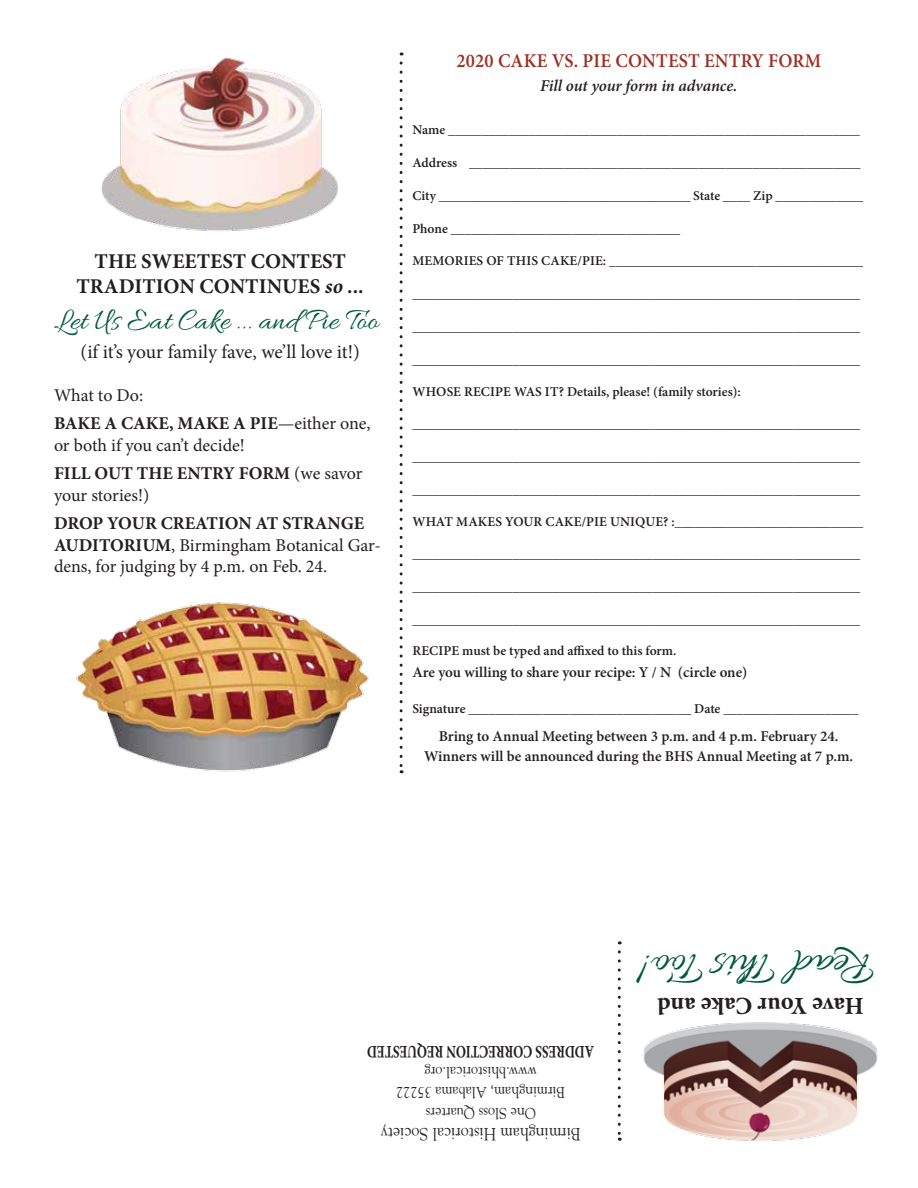
<style>
.page{position:relative;width:918px;height:1188px;background:#fff}
.page>*{position:absolute;margin:0;border:0;box-sizing:border-box;transform-origin:0 0}
.t1{font:46.95px "Allura";color:#00593e}
.t2{font:31.5px "Allura";color:#00593e}
.t3{font:700 24.45px "Minion Pro";letter-spacing:-.005em;color:#231f20}
.t4{font:700 21px/25.2px "Minion Pro";color:#231f20;text-align:center}
.t5{font:19.5px "Minion Pro";letter-spacing:-.01em;color:#231f20}
.t6{font:600 19.5px "Minion Pro";letter-spacing:.01em;color:#9d2e22;scale:.95 1}
.t7{font:18px/28.3px "Minion Pro";color:#231f20}
.t8{font:17.7px "Goudy";color:#231f20;scale:.9 1}
.t9{font:700 17.7px "Minion Pro";color:#231f20;scale:.75 1}
.t10{font:italic 600 16.5px "Minion Pro";letter-spacing:-.005em;color:#231f20}
.t11{font:15.6px/20.5px "Goudy";color:#231f20;text-align:center;scale:.9 1}
.t12{font:600 15px/19.8px "Minion Pro";color:#231f20;text-align:center}
.t13{font:600 13.5px "Minion Pro";color:#231f20}
.s1{font-style:italic}
.s2{font-weight:700}
</style>
<div class="page">
<svg style="left:400px;top:63px;width:3px;height:710px"></svg>
<img style="left:76px;top:602px;width:293px;height:170px">
<img style="left:101px;top:57px;width:237px;height:174px">
<img style="left:643px;top:1022px;width:235px;height:119px">
<svg style="left:618px;top:952px;width:3px;height:189px"></svg>
<h3 class="t4" style="left:76px;top:248px;width:289px">THE SWEETEST CONTEST<br>TRADITION CONTINUES <span class="s1">so ...</span></h3>
<h2 class="t2" style="left:54px;top:302px;width:326px">Let Us Eat Cake... and Pie Too</h2>
<h3 class="t5" style="left:81px;top:339px;width:281px">(if it’s your family fave, we’ll love it!)</h3>
<h3 class="t7" style="left:54px;top:381px;width:318px">What to Do:<br><span class="s2">BAKE A CAKE, MAKE A PIE</span>—either one,</h3>
<h3 class="t7" style="left:54px;top:431px;width:310px">or both if you can’t decide!<br><span class="s2">FILL OUT THE ENTRY FORM</span> (we savor</h3>
<h3 class="t7" style="left:54px;top:481px;width:97px">your stories!)</h3>
<h3 class="t7" style="left:54px;top:513px;width:328px;line-height:21.6px"><span class="s2">DROP YOUR CREATION AT STRANGE<br>AUDITORIUM</span>, Birmingham Botanical Gar&shy;dens, for judging by 4 p.m. on Feb. 24.</h3>
<h3 class="t6" style="left:457px;top:47px;width:385px">2020 CAKE VS. PIE CONTEST ENTRY FORM</h3>
<p class="t10" style="left:540px;top:74px;width:199px">Fill out your form in advance.</p>
<p class="t13" style="left:412px;top:120px;width:449px">Name _____________________________________________________________</p>
<p class="t13" style="left:412px;top:153px;width:450px">Address __________________________________________________________</p>
<p class="t13" style="left:412px;top:186px;width:452px">City ______________________________________ State ____ Zip _____________</p>
<p class="t13" style="left:412px;top:219px;width:269px">Phone __________________________________</p>
<p class="t13" style="left:413px;top:251px;width:452px">MEMORIES OF THIS CAKE/PIE: ______________________________________</p>
<p class="t13" style="left:412px;top:284px;width:449px">___________________________________________________________________</p>
<p class="t13" style="left:412px;top:317px;width:449px">___________________________________________________________________</p>
<p class="t13" style="left:412px;top:350px;width:449px">___________________________________________________________________</p>
<p class="t13" style="left:413px;top:383px;width:330px">WHOSE RECIPE WAS IT? Details, please! (family stories):</p>
<p class="t13" style="left:412px;top:414px;width:449px">___________________________________________________________________</p>
<p class="t13" style="left:412px;top:447px;width:449px">___________________________________________________________________</p>
<p class="t13" style="left:412px;top:480px;width:449px">___________________________________________________________________</p>
<p class="t13" style="left:413px;top:513px;width:452px">WHAT MAKES YOUR CAKE/PIE UNIQUE? :_____________________________</p>
<p class="t13" style="left:412px;top:544px;width:449px">___________________________________________________________________</p>
<p class="t13" style="left:412px;top:577px;width:449px">___________________________________________________________________</p>
<p class="t13" style="left:412px;top:610px;width:449px">___________________________________________________________________</p>
<p class="t13" style="left:413px;top:641px;width:265px">RECIPE must be typed and affixed to this form.</p>
<p class="t12" style="left:412px;top:662px;width:337px">Are you willing to share your recipe: Y / N (circle one)</p>
<p class="t13" style="left:412px;top:699px;width:448px">Signature _________________________________ Date ____________________</p>
<p class="t12" style="left:424px;top:727px;width:431px">Bring to Annual Meeting between 3 p.m. and 4 p.m. February 24.<br>Winners will be announced during the BHS Annual Meeting at 7 p.m.</p>
<h1 class="t1" style="left:875px;top:993px;width:230px;rotate:-180deg">Read This Too!</h1>
<h3 class="t3" style="left:864px;top:1023px;width:208px;rotate:-180deg">Have Your Cake and</h3>
<h3 class="t9" style="left:594px;top:1064px;width:304px;rotate:-180deg">ADDRESS CORRECTION REQUESTED</h3>
<p class="t11" style="left:565px;top:1124px;width:189px;rotate:-180deg">One Sloss Quarters<br>Birmingham, Alabama 35222 www.bhistorical.org</p>
<h3 class="t8" style="left:581px;top:1145px;width:224px;rotate:-180deg">Birmingham Historical Society</h3>
</div>
